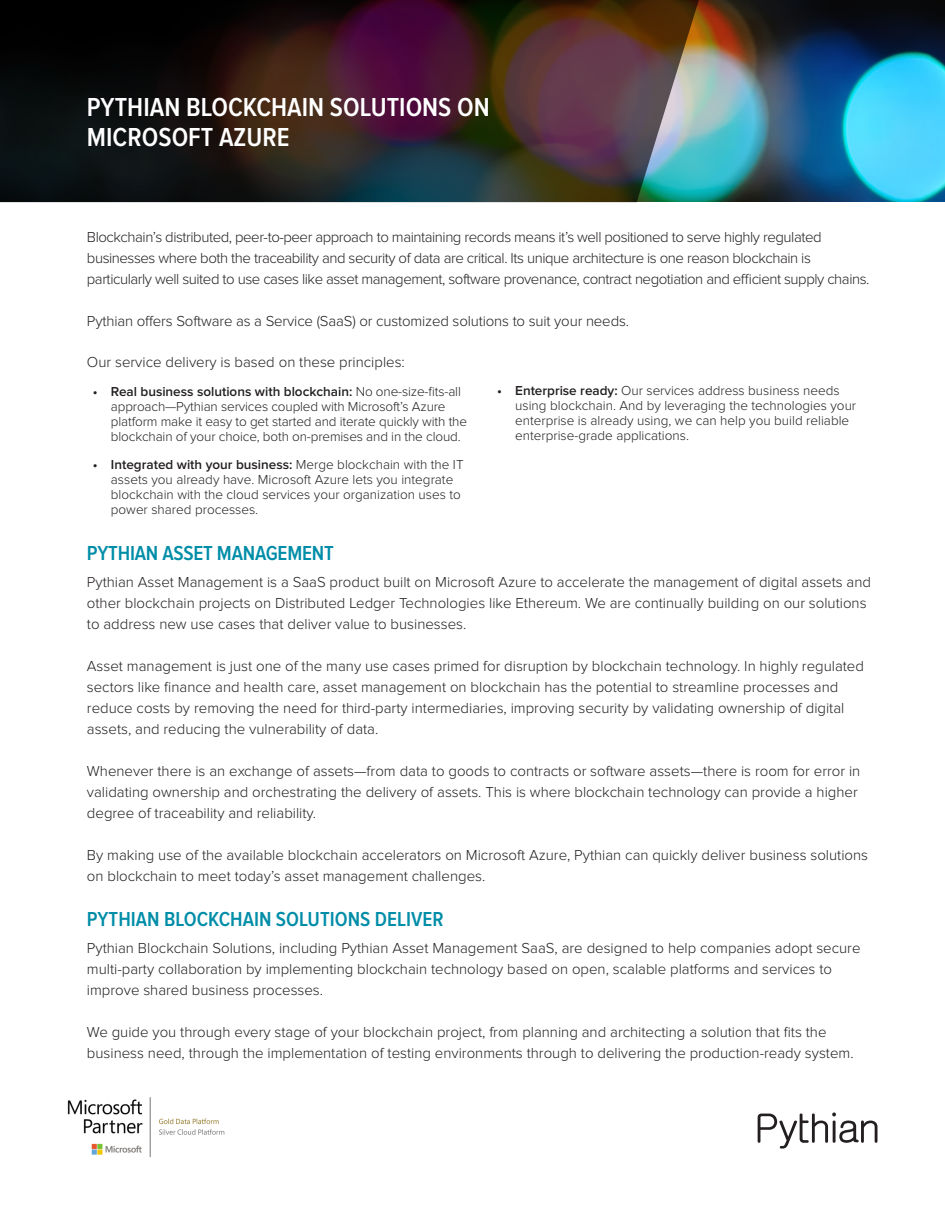
<style>
.page{position:relative;width:945px;height:1215px;background:#fff}
.page>*{position:absolute;margin:0;border:0;box-sizing:border-box;transform-origin:0 0}
.t1{font:600 27px/30px "Proxima Nova Cond";color:#fff}
.t2{font:600 21px "Proxima Nova Cond";color:#008da8}
.t3{font:300 15px/21px "Proxima Nova";color:#231f20}
.t4{font:300 15px/21px "Proxima Nova";letter-spacing:-.03em;color:#231f20}
.t5{font:300 13.5px/15px "Proxima Nova";color:#231f20}
.s1{font-weight:600}
</style>
<div class="page">
<svg style="left:758px;top:1113px;width:120px;height:36px"></svg>
<img style="left:737px;top:0;width:208px;height:201px">
<img style="left:0;top:0;width:737px;height:202px">
<img style="left:67px;top:1097px;width:158px;height:60px">
<p class="t1" style="left:87px;top:93px;width:404px">PYTHIAN BLOCKCHAIN SOLUTIONS ON<br>MICROSOFT AZURE</p>
<p class="t4" style="left:87px;top:227px;width:784px">Blockchain’s distributed, peer-to-peer approach to maintaining records means it’s well positioned to serve highly regulated businesses where both the traceability and security of data are critical. Its unique architecture is one reason blockchain is particularly well suited to use cases like asset management, software provenance, contract negotiation and efficient supply chains.</p>
<p class="t3" style="left:87px;top:311px;width:544px">Pythian offers Software as a Service (SaaS) or customized solutions to suit your needs.</p>
<p class="t3" style="left:87px;top:352px;width:319px">Our service delivery is based on these principles:</p>
<p class="t5" style="left:111px;top:384px;width:358px;text-indent:-18px"><span class="s1">• Real business solutions with blockchain:</span> No one-size-fits-all approach—Pythian services coupled with Microsoft’s Azure platform make it easy to get started and iterate quickly with the blockchain of your choice, both on-premises and in the cloud.</p>
<p class="t5" style="left:111px;top:458px;width:354px;text-indent:-18px"><span class="s1">• Integrated with your business:</span> Merge blockchain with the IT assets you already have. Microsoft Azure lets you integrate blockchain with the cloud services your organization uses to power shared processes.</p>
<p class="t5" style="left:515px;top:383px;width:343px;text-indent:-18px"><span class="s1">• Enterprise ready:</span> Our services address business needs using blockchain. And by leveraging the technologies your enterprise is already using, we can help you build reliable enterprise-grade applications.</p>
<p class="t2" style="left:87px;top:544px;width:248px">PYTHIAN ASSET MANAGEMENT</p>
<p class="t3" style="left:87px;top:573px;width:786px">Pythian Asset Management is a SaaS product built on Microsoft Azure to accelerate the management of digital assets and other blockchain projects on Distributed Ledger Technologies like Ethereum. We are continually building on our solutions to address new use cases that deliver value to businesses.</p>
<p class="t3" style="left:87px;top:657px;width:779px">Asset management is just one of the many use cases primed for disruption by blockchain technology. In highly regulated sectors like finance and health care, asset management on blockchain has the potential to streamline processes and reduce costs by removing the need for third-party intermediaries, improving security by validating ownership of digital assets, and reducing the vulnerability of data.</p>
<p class="t3" style="left:87px;top:762px;width:775px">Whenever there is an exchange of assets—from data to goods to contracts or software assets—there is room for error in validating ownership and orchestrating the delivery of assets. This is where blockchain technology can provide a higher degree of traceability and reliability.</p>
<p class="t3" style="left:87px;top:846px;width:783px">By making use of the available blockchain accelerators on Microsoft Azure, Pythian can quickly deliver business solutions on blockchain to meet today’s asset management challenges.</p>
<p class="t2" style="left:87px;top:910px;width:358px">PYTHIAN BLOCKCHAIN SOLUTIONS DELIVER</p>
<p class="t3" style="left:87px;top:939px;width:775px">Pythian Blockchain Solutions, including Pythian Asset Management SaaS, are designed to help companies adopt secure multi-party collaboration by implementing blockchain technology based on open, scalable platforms and services to improve shared business processes.</p>
<p class="t3" style="left:87px;top:1023px;width:768px">We guide you through every stage of your blockchain project, from planning and architecting a solution that fits the business need, through the implementation of testing environments through to delivering the production-ready system.</p>
</div>
